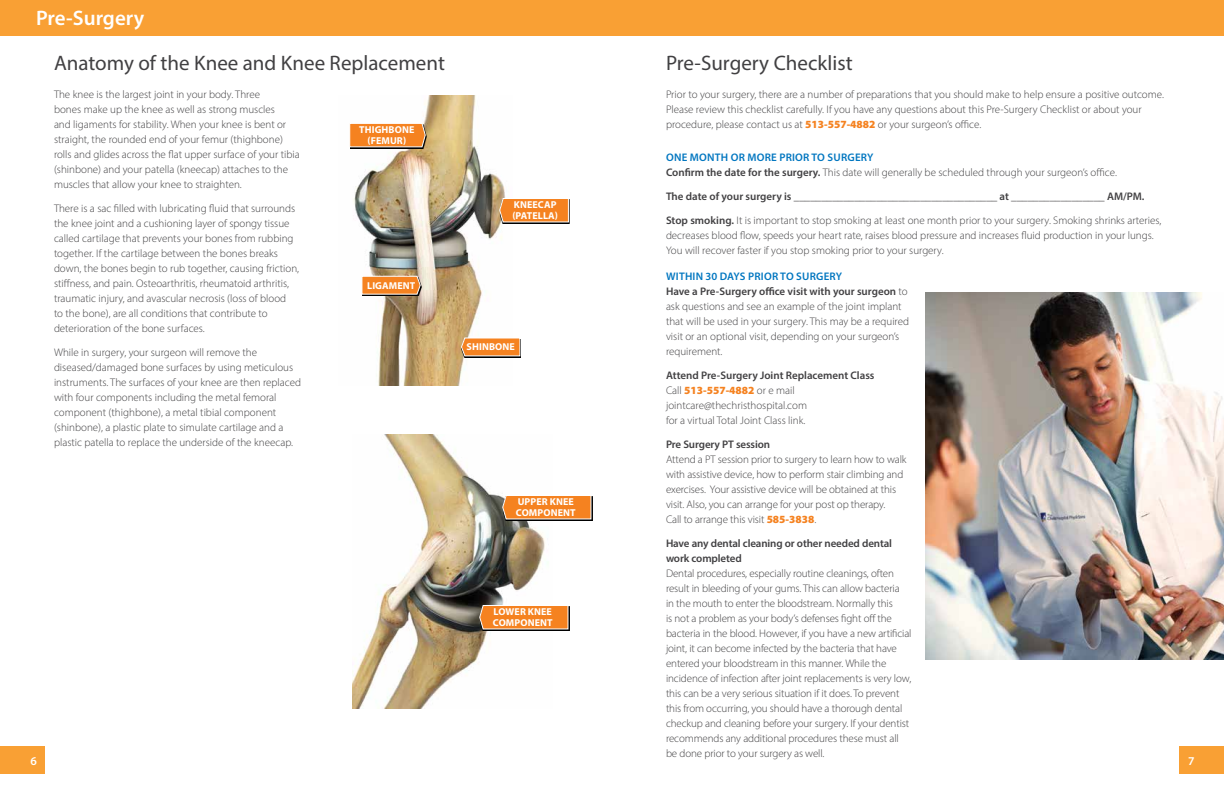
<style>
.page{position:relative;width:1224px;height:792px;background:#fff}
.page>*{position:absolute;margin:0;border:0;box-sizing:border-box;transform-origin:0 0}
.t1{font:21px "Myriad Pro";color:#414042}
.t2{font:600 21px "Myriad Pro";color:#fff}
.t3{font:600 12px "Myriad Pro";color:#fff}
.t4{font:300 11px/15px "Myriad Pro";color:#414042}
.t5{font:600 11px/24px "Myriad Pro";letter-spacing:-.01em;color:#414042}
.t6{font:700 10px/11px "Myriad Pro";letter-spacing:.01em;color:#fff}
.s1{font-weight:900;color:#f58220}
.s2{font-weight:600;color:#0076c0}
.s3{font-weight:600}
.s4{font-weight:300}
</style>
<div class="page">
<div style="left:1179px;top:747px;width:45px;height:27px;background:#f9a034"></div>
<div style="left:0;top:747px;width:45px;height:27px;background:#f9a034"></div>
<img style="left:353px;top:434px;width:192px;height:274px">
<img style="left:353px;top:96px;width:152px;height:290px">
<svg style="left:500px;top:199px;width:70px;height:25px"></svg>
<svg style="left:499px;top:197px;width:70px;height:26px;background:#ef903f"></svg>
<svg style="left:350px;top:124px;width:77px;height:25px"></svg>
<svg style="left:349px;top:122px;width:77px;height:26px;background:#ec8e3d"></svg>
<svg style="left:362px;top:277px;width:60px;height:19px"></svg>
<svg style="left:361px;top:275px;width:60px;height:20px"></svg>
<div style="left:462px;top:339px;width:59px;height:19px;background:#000"></div>
<svg style="left:460px;top:337px;width:61px;height:20px"></svg>
<div style="left:480px;top:606px;width:89px;height:25px;background:#000"></div>
<svg style="left:479px;top:604px;width:90px;height:26px;background:#ea8c3b"></svg>
<div style="left:503px;top:496px;width:89px;height:25px;background:#000"></div>
<svg style="left:502px;top:494px;width:90px;height:26px;background:#ed8e3e"></svg>
<div style="left:0;top:0;width:612px;height:36px;background:#f9a034"></div>
<div style="left:603px;top:0;width:621px;height:36px;background:#f9a034"></div>
<img style="left:926px;top:292px;width:298px;height:367px">
<h1 class="t2" style="left:36px;top:5px;width:110px">Pre-Surgery</h1>
<h1 class="t1" style="left:54px;top:50px;width:392px">Anatomy of the Knee and Knee Replacement</h1>
<h1 class="t1" style="left:666px;top:50px;width:188px">Pre-Surgery Checklist</h1>
<p class="t4" style="left:666px;top:87px;width:499px">Prior to your surgery, there are a number of preparations that you should make to help ensure a positive outcome.<br>Please review this checklist carefully. If you have any questions about this Pre-Surgery Checklist or about your procedure, please contact us at <span class="s1">513-557-4882</span> or your surgeon’s office.</p>
<p class="t4" style="left:666px;top:150px;width:452px"><span class="s2">ONE MONTH OR MORE PRIOR TO SURGERY<br></span><span class="s3">Confirm the date for the surgery.</span> This date will generally be scheduled through your surgeon’s office.</p>
<p class="t5" style="left:666px;top:184px;width:497px">The date of your surgery is _____________________________________ at _________________ AM/PM.<br>Stop smoking. <span class="s4">It is important to stop smoking at least one month prior to your surgery. Smoking shrinks arteries,</span></p>
<p class="t4" style="left:666px;top:228px;width:489px">decreases blood flow, speeds your heart rate, raises blood pressure and increases fluid production in your lungs.<br>You will recover faster if you stop smoking prior to your surgery.</p>
<p class="t4" style="left:666px;top:269px;width:245px"><span class="s2">WITHIN 30 DAYS PRIOR TO SURGERY<br></span><span class="s3">Have a Pre-Surgery office visit with your surgeon</span> to ask questions and see an example of the joint implant that will be used in your surgery. This may be a required visit or an optional visit, depending on your surgeon’s requirement.</p>
<p class="t4" style="left:666px;top:368px;width:210px"><span class="s3">Attend Pre-Surgery Joint Replacement Class </span>Call <span class="s1">513-557-4882</span> or e mail jointcare@thechristhospital.com<br>for a virtual Total Joint Class link.</p>
<p class="t5" style="left:666px;top:432px;width:106px">Pre Surgery PT session</p>
<p class="t4" style="left:666px;top:452px;width:242px">Attend a PT session prior to surgery to learn how to walk with assistive device, how to perform stair climbing and exercises. Your assistive device will be obtained at this visit. Also, you can arrange for your post op therapy.<br>Call to arrange this visit <span class="s1">585-3838</span>.</p>
<p class="t5" style="left:666px;top:536px;width:228px;line-height:15px">Have any dental cleaning or other needed dental work completed</p>
<p class="t4" style="left:666px;top:566px;width:247px">Dental procedures, especially routine cleanings, often result in bleeding of your gums. This can allow bacteria<br>in the mouth to enter the bloodstream. Normally this<br>is not a problem as your body’s defenses fight off the bacteria in the blood. However, if you have a new artificial joint, it can become infected by the bacteria that have entered your bloodstream in this manner. While the incidence of infection after joint replacements is very low, this can be a very serious situation if it does. To prevent this from occurring, you should have a thorough dental checkup and cleaning before your surgery. If your dentist recommends any additional procedures these must all be done prior to your surgery as well.</p>
<p class="t4" style="left:54px;top:87px;width:247px">The knee is the largest joint in your body. Three<br>bones make up the knee as well as strong muscles<br>and ligaments for stability. When your knee is bent or straight, the rounded end of your femur (thighbone) rolls and glides across the flat upper surface of your tibia (shinbone) and your patella (kneecap) attaches to the muscles that allow your knee to straighten.</p>
<p class="t4" style="left:54px;top:201px;width:247px">There is a sac filled with lubricating fluid that surrounds the knee joint and a cushioning layer of spongy tissue called cartilage that prevents your bones from rubbing together. If the cartilage between the bones breaks down, the bones begin to rub together, causing friction, stiffness, and pain. Osteoarthritis, rheumatoid arthritis, traumatic injury, and avascular necrosis (loss of blood<br>to the bone), are all conditions that contribute to deterioration of the bone surfaces.</p>
<p class="t4" style="left:54px;top:345px;width:249px">While in surgery, your surgeon will remove the diseased/damaged bone surfaces by using meticulous instruments. The surfaces of your knee are then replaced with four components including the metal femoral component (thighbone), a metal tibial component (shinbone), a plastic plate to simulate cartilage and a plastic patella to replace the underside of the kneecap.</p>
<p class="t6" style="left:359px;top:123px;width:57px;text-align:center">THIGHBONE (FEMUR)</p>
<p class="t6" style="left:512px;top:199px;width:47px">KNEECAP (PATELLA)</p>
<p class="t6" style="left:367px;top:280px;width:50px">LIGAMENT</p>
<p class="t6" style="left:467px;top:341px;width:50px">SHINBONE</p>
<p class="t6" style="left:516px;top:496px;width:61px">UPPER KNEE<br>COMPONENT</p>
<p class="t6" style="left:493px;top:606px;width:61px">LOWER KNEE<br>COMPONENT</p>
<p class="t3" style="left:31px;top:753px;width:8px">6</p>
<p class="t3" style="left:1188px;top:753px;width:8px">7</p>
</div>
